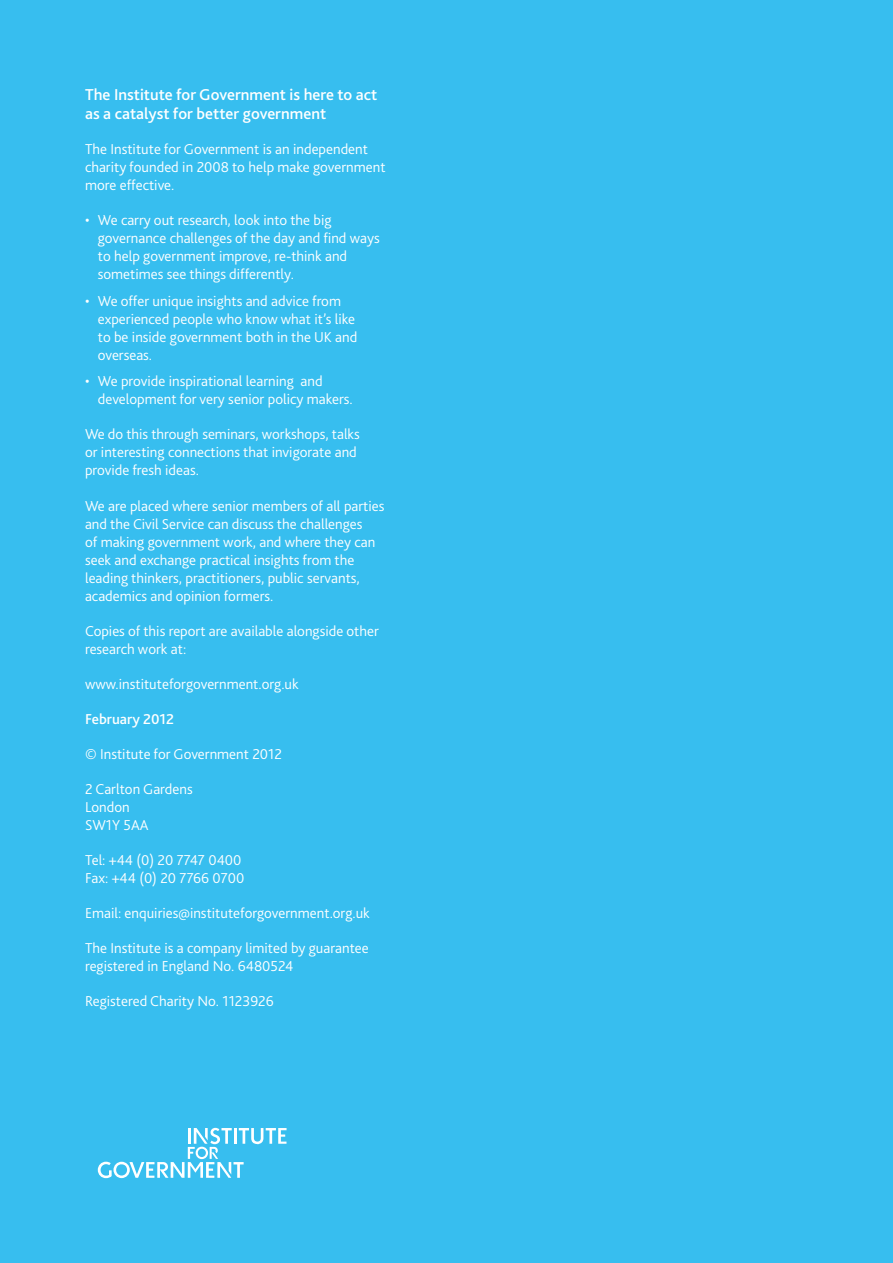
<style>
.page{position:relative;width:893px;height:1263px;background:#37beef}
.page>*{position:absolute;margin:0;border:0;box-sizing:border-box;transform-origin:0 0}
.t1{font:500 16.5px/19.5px "Bliss 2";color:#fff}
.t2{font:300 15px/18px "Bliss 2";color:#fff}
.t3{font:500 15px "Bliss 2";color:#fff}
</style>
<div class="page">
<svg style="left:98px;top:1128px;width:189px;height:50px"></svg>
<p class="t1" style="left:85px;top:84px;width:294px">The Institute for Government is here to act as a catalyst for better government</p>
<p class="t2" style="left:85px;top:140px;width:302px">The Institute for Government is an independent charity founded in 2008 to help make government more effective.</p>
<p class="t2" style="left:98px;top:211px;width:283px;text-indent:-13px">• We carry out research, look into the big governance challenges of the day and find ways to help government improve, re-think and sometimes see things differently.</p>
<p class="t2" style="left:98px;top:292px;width:261px;text-indent:-13px">• We offer unique insights and advice from experienced people who know what it’s like to be inside government both in the UK and overseas.</p>
<p class="t2" style="left:98px;top:372px;width:257px;text-indent:-13px">• We provide inspirational learning and development for very senior policy makers.</p>
<p class="t2" style="left:85px;top:425px;width:276px">We do this through seminars, workshops, talks or interesting connections that invigorate and provide fresh ideas.</p>
<p class="t2" style="left:85px;top:496px;width:301px">We are placed where senior members of all parties and the Civil Service can discuss the challenges<br>of making government work, and where they can seek and exchange practical insights from the leading thinkers, practitioners, public servants, academics and opinion formers.</p>
<p class="t2" style="left:85px;top:621px;width:295px">Copies of this report are available alongside other research work at:</p>
<p class="t2" style="left:85px;top:674px;width:215px">www.instituteforgovernment.org.uk</p>
<p class="t3" style="left:85px;top:709px;width:90px">February 2012</p>
<p class="t2" style="left:85px;top:744px;width:198px">© Institute for Government 2012</p>
<p class="t2" style="left:85px;top:779px;width:109px">2 Carlton Gardens<br>London<br>SW1Y 5AA</p>
<p class="t2" style="left:85px;top:850px;width:161px">Tel: +44 (0) 20 7747 0400<br>Fax: +44 (0) 20 7766 0700</p>
<p class="t2" style="left:85px;top:903px;width:286px">Email: enquiries@instituteforgovernment.org.uk</p>
<p class="t2" style="left:85px;top:938px;width:285px">The Institute is a company limited by guarantee registered in England No. 6480524</p>
<p class="t2" style="left:85px;top:991px;width:190px">Registered Charity No. 1123926</p>
</div>
